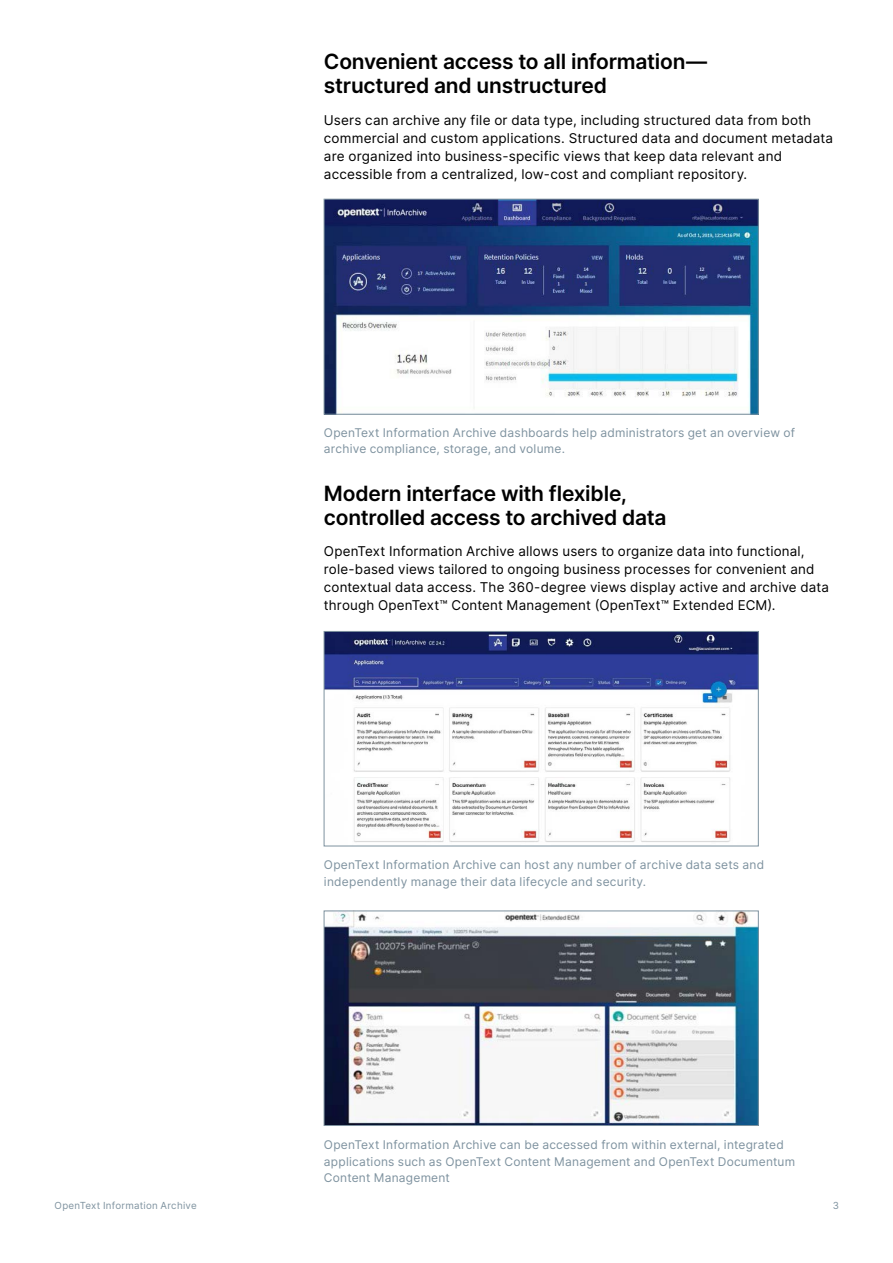
<style>
.page{position:relative;width:893px;height:1263px;background:#fff}
.page>*{position:absolute;margin:0;border:0;box-sizing:border-box;transform-origin:0 0}
.H2_Heading{font:600 21px/24px "Inter";letter-spacing:-.01em;color:#000}
.Body{font:13.5px/18px "Inter";letter-spacing:.015em;color:#000}
.t1{font:12px/16.5px "Inter";letter-spacing:.02em;color:#7e929f}
.t2{font:9.75px "Inter";letter-spacing:.025em;color:#7e929f}
</style>
<div class="page">
<img style="left:326px;top:201px;width:430px;height:211px">
<div style="left:324px;top:199px;width:434px;height:215px;border:1px solid #7e929f"></div>
<img style="left:326px;top:633px;width:430px;height:209px">
<div style="left:324px;top:631px;width:434px;height:215px;border:1px solid #7e929f"></div>
<img style="left:326px;top:913px;width:430px;height:211px">
<div style="left:324px;top:911px;width:434px;height:215px;border:1px solid #7e929f"></div>
<h2 class="H2_Heading" style="left:324px;top:49px;width:385px">Convenient access to all information— structured and unstructured</h2>
<p class="Body" style="left:324px;top:111px;width:511px">Users can archive any file or data type, including structured data from both commercial and custom applications. Structured data and document metadata are organized into business-specific views that keep data relevant and accessible from a centralized, low-cost and compliant repository.</p>
<p class="t1" style="left:324px;top:424px;width:473px">OpenText Information Archive dashboards help administrators get an overview of archive compliance, storage, and volume.</p>
<h2 class="H2_Heading" style="left:324px;top:480px;width:344px">Modern interface with flexible, controlled access to archived data</h2>
<p class="Body" style="left:324px;top:542px;width:507px">OpenText Information Archive allows users to organize data into functional, role-based views tailored to ongoing business processes for convenient and contextual data access. The 360-degree views display active and archive data through OpenText™ Content Management (OpenText™ Extended ECM).</p>
<p class="t1" style="left:324px;top:856px;width:442px">OpenText Information Archive can host any number of archive data sets and independently manage their data lifecycle and security.</p>
<p class="t1" style="left:324px;top:1136px;width:473px">OpenText Information Archive can be accessed from within external, integrated applications such as OpenText Content Management and OpenText Documentum<br>Content Management</p>
<p class="t2" style="left:55px;top:1198px;width:144px">OpenText Information Archive</p>
<p class="t2" style="left:833px;top:1198px;width:8px">3</p>
</div>
